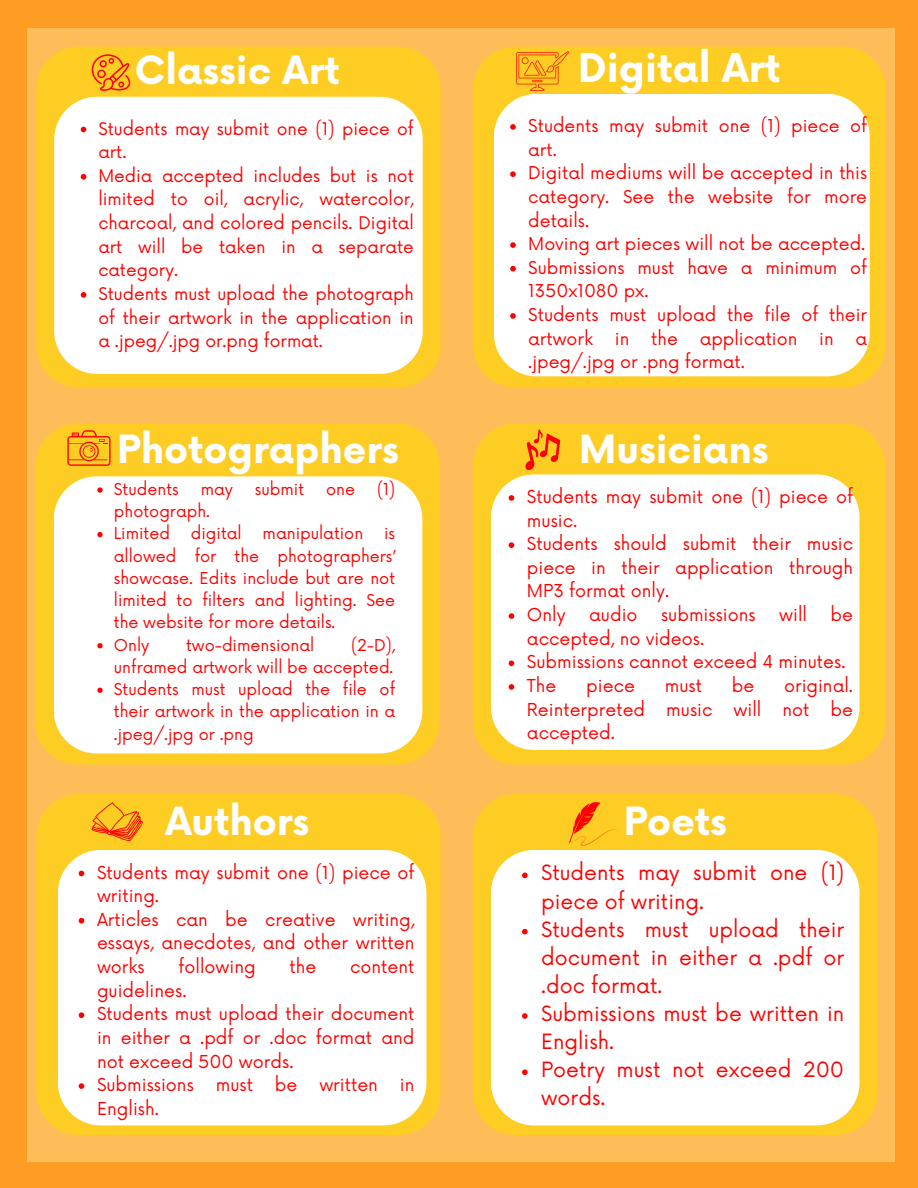
<style>
.page{position:relative;width:918px;height:1188px;background:#fd9d24}
.page>*{position:absolute;margin:0;border:0;box-sizing:border-box;transform-origin:0 0}
.t1{font:700 38.7px "Now";color:#fff}
.t2{font:700 37.95px "Now";color:#fff}
.t3{font:20.55px/28.2px "Now";color:#f00}
.t4{font:17.4px/23.7px "Now";color:#f00;text-align:justify}
.t5{font:17.25px/23.7px "Now";color:#f00}
.t6{font:16.95px/23.7px "Now";color:#f00;text-align:justify}
.t7{font:15.9px/22.2px "Now";color:#f00;text-align:justify}
</style>
<div class="page">
<div style="left:27px;top:28px;width:867px;height:1133px;background:#ffbd59"></div>
<div style="left:36px;top:47px;width:405px;height:341px;background:#fdcd24;border-radius:43px"></div>
<div style="left:54px;top:97px;width:369px;height:277px;background:#fff;border-radius:43px"></div>
<div style="left:473px;top:47px;width:412px;height:341px;background:#fdcd24"></div>
<div style="left:494px;top:94px;width:376px;height:282px;background:#fff"></div>
<div style="left:35px;top:423px;width:405px;height:342px;background:#fdcd24;border-radius:43px"></div>
<div style="left:54px;top:476px;width:368px;height:277px;background:#fff;border-radius:43px"></div>
<div style="left:473px;top:423px;width:412px;height:342px;background:#fdcd24;border-radius:43px"></div>
<div style="left:491px;top:474px;width:369px;height:276px;background:#fff;border-radius:43px"></div>
<div style="left:36px;top:794px;width:405px;height:341px;background:#fdcd24;border-radius:43px"></div>
<div style="left:58px;top:850px;width:368px;height:275px;background:#fff;border-radius:43px"></div>
<div style="left:473px;top:794px;width:404px;height:341px;background:#fdcd24;border-radius:43px"></div>
<div style="left:491px;top:850px;width:369px;height:275px;background:#fff;border-radius:43px"></div>
<svg style="left:91px;top:54px;width:40px;height:37px"></svg>
<svg style="left:516px;top:51px;width:53px;height:40px;background:#fdad1e"></svg>
<svg style="left:67px;top:430px;width:43px;height:36px"></svg>
<svg style="left:525px;top:429px;width:35px;height:41px"></svg>
<svg style="left:91px;top:802px;width:52px;height:39px"></svg>
<svg style="left:569px;top:802px;width:49px;height:44px"></svg>
<svg style="left:81px;top:127px;width:5px;height:5px"></svg>
<svg style="left:81px;top:174px;width:5px;height:6px"></svg>
<svg style="left:81px;top:292px;width:5px;height:6px"></svg>
<svg style="left:510px;top:124px;width:6px;height:6px"></svg>
<svg style="left:510px;top:171px;width:6px;height:6px"></svg>
<svg style="left:510px;top:242px;width:6px;height:6px"></svg>
<svg style="left:510px;top:266px;width:6px;height:6px"></svg>
<svg style="left:510px;top:313px;width:6px;height:6px"></svg>
<svg style="left:97px;top:487px;width:6px;height:6px"></svg>
<svg style="left:97px;top:532px;width:6px;height:5px"></svg>
<svg style="left:97px;top:643px;width:6px;height:5px"></svg>
<svg style="left:97px;top:688px;width:6px;height:5px"></svg>
<svg style="left:509px;top:495px;width:5px;height:6px"></svg>
<svg style="left:509px;top:542px;width:5px;height:6px"></svg>
<svg style="left:509px;top:613px;width:5px;height:6px"></svg>
<svg style="left:509px;top:660px;width:5px;height:6px"></svg>
<svg style="left:509px;top:684px;width:5px;height:6px"></svg>
<svg style="left:79px;top:871px;width:5px;height:5px"></svg>
<svg style="left:79px;top:918px;width:5px;height:6px"></svg>
<svg style="left:79px;top:1012px;width:5px;height:6px"></svg>
<svg style="left:79px;top:1083px;width:5px;height:6px"></svg>
<svg style="left:522px;top:873px;width:6px;height:5px"></svg>
<svg style="left:522px;top:929px;width:6px;height:5px"></svg>
<svg style="left:522px;top:1013px;width:6px;height:6px"></svg>
<svg style="left:522px;top:1069px;width:6px;height:6px"></svg>
<p class="t2" style="left:135px;top:50px;width:206px">Classic Art</p>
<p class="t6" style="left:98px;top:117px;width:317px">Students may submit one (1) piece of art.</p>
<p class="t6" style="left:98px;top:165px;width:317px">Media accepted includes but is not limited to oil, acrylic, watercolor, charcoal, and colored pencils. Digital art will be taken in a separate category.</p>
<p class="t6" style="left:98px;top:283px;width:317px">Students must upload the photograph of their artwork in the application in a .jpeg/.jpg or.png format.</p>
<p class="t2" style="left:117px;top:429px;width:283px">Photographers</p>
<p class="t7" style="left:114px;top:479px;width:66px">Students</p>
<p class="t7" style="left:201px;top:479px;width:34px">may</p>
<p class="t7" style="left:255px;top:479px;width:51px">submit</p>
<p class="t7" style="left:326px;top:479px;width:31px">one</p>
<p class="t7" style="left:377px;top:479px;width:20px">(1)</p>
<p class="t7" style="left:114px;top:501px;width:98px">photograph.</p>
<p class="t7" style="left:114px;top:523px;width:58px">Limited</p>
<p class="t7" style="left:191px;top:523px;width:52px">digital</p>
<p class="t7" style="left:263px;top:523px;width:102px">manipulation</p>
<p class="t7" style="left:114px;top:523px;width:283px;text-indent:270px">is allowed for the photographers’ showcase. Edits include but are not limited to filters and lighting. See the website for more details.</p>
<p class="t7" style="left:114px;top:635px;width:37px">Only</p>
<p class="t7" style="left:186px;top:635px;width:130px">two-dimensional</p>
<p class="t7" style="left:114px;top:635px;width:283px;text-align:right">(2-D),<br>unframed artwork will be accepted.</p>
<p class="t7" style="left:114px;top:679px;width:283px">Students must upload the file of their artwork in the application in a .jpeg/.jpg or .png</p>
<p class="t2" style="left:165px;top:801px;width:145px">Authors</p>
<p class="t4" style="left:97px;top:861px;width:319px">Students may submit one (1) piece of writing.</p>
<p class="t4" style="left:97px;top:909px;width:319px">Articles can be creative writing, essays, anecdotes, and other written works</p>
<p class="t4" style="left:179px;top:956px;width:79px">following</p>
<p class="t4" style="left:290px;top:956px;width:28px">the</p>
<p class="t4" style="left:350px;top:956px;width:66px">content</p>
<p class="t4" style="left:97px;top:979px;width:91px">guidelines.</p>
<p class="t4" style="left:97px;top:1003px;width:319px">Students must upload their document in either a .pdf or .doc format and not exceed 500 words.</p>
<p class="t4" style="left:97px;top:1074px;width:98px">Submissions</p>
<p class="t4" style="left:216px;top:1074px;width:39px">must</p>
<p class="t4" style="left:275px;top:1074px;width:24px">be</p>
<p class="t4" style="left:319px;top:1074px;width:60px">written</p>
<p class="t4" style="left:400px;top:1074px;width:16px">in</p>
<p class="t4" style="left:97px;top:1098px;width:63px">English.</p>
<p class="t1" style="left:578px;top:47px;width:204px">Digital Art</p>
<p class="t5" style="left:528px;top:115px;width:340px">Students may submit one (1) piece of art.</p>
<p class="t5" style="left:528px;top:162px;width:340px;text-align:justify">Digital mediums will be accepted in this category. See the website for more details.</p>
<p class="t5" style="left:528px;top:233px;width:339px">Moving art pieces will not be accepted.</p>
<p class="t5" style="left:528px;top:257px;width:340px">Submissions must have a minimum of<br>1350x1080 px.</p>
<p class="t5" style="left:528px;top:304px;width:340px">Students must upload the file of their artwork</p>
<p class="t5" style="left:615px;top:327px;width:16px">in</p>
<p class="t5" style="left:651px;top:327px;width:28px">the</p>
<p class="t5" style="left:700px;top:327px;width:99px">application</p>
<p class="t5" style="left:819px;top:327px;width:16px">in</p>
<p class="t5" style="left:856px;top:327px;width:13px">a</p>
<p class="t5" style="left:528px;top:351px;width:218px">.jpeg/.jpg or .png format.</p>
<p class="t2" style="left:579px;top:429px;width:191px">Musicians</p>
<p class="t4" style="left:527px;top:486px;width:328px">Students may submit one (1) piece of music.</p>
<p class="t4" style="left:527px;top:533px;width:328px">Students should submit their music piece in their application through MP3 format only.</p>
<p class="t4" style="left:527px;top:604px;width:40px">Only</p>
<p class="t4" style="left:589px;top:604px;width:50px">audio</p>
<p class="t4" style="left:661px;top:604px;width:96px">submissions</p>
<p class="t4" style="left:779px;top:604px;width:29px">will</p>
<p class="t4" style="left:831px;top:604px;width:24px">be</p>
<p class="t4" style="left:527px;top:628px;width:179px">accepted, no videos.</p>
<p class="t4" style="left:527px;top:651px;width:320px">Submissions cannot exceed 4 minutes.</p>
<p class="t4" style="left:527px;top:675px;width:31px">The</p>
<p class="t4" style="left:586px;top:675px;width:50px">piece</p>
<p class="t4" style="left:665px;top:675px;width:39px">must</p>
<p class="t4" style="left:732px;top:675px;width:24px">be</p>
<p class="t4" style="left:527px;top:675px;width:328px;text-indent:257px">original.<br>Reinterpreted music will not be accepted.</p>
<p class="t2" style="left:624px;top:801px;width:104px">Poets</p>
<p class="t3" style="left:541px;top:860px;width:305px">Students may submit one (1) piece of writing.</p>
<p class="t3" style="left:541px;top:916px;width:305px;text-align:justify">Students must upload their document in either a .pdf or .doc format.</p>
<p class="t3" style="left:541px;top:1001px;width:305px">Submissions must be written in<br>English.</p>
<p class="t3" style="left:541px;top:1057px;width:305px">Poetry must not exceed 200 words.</p>
</div>
